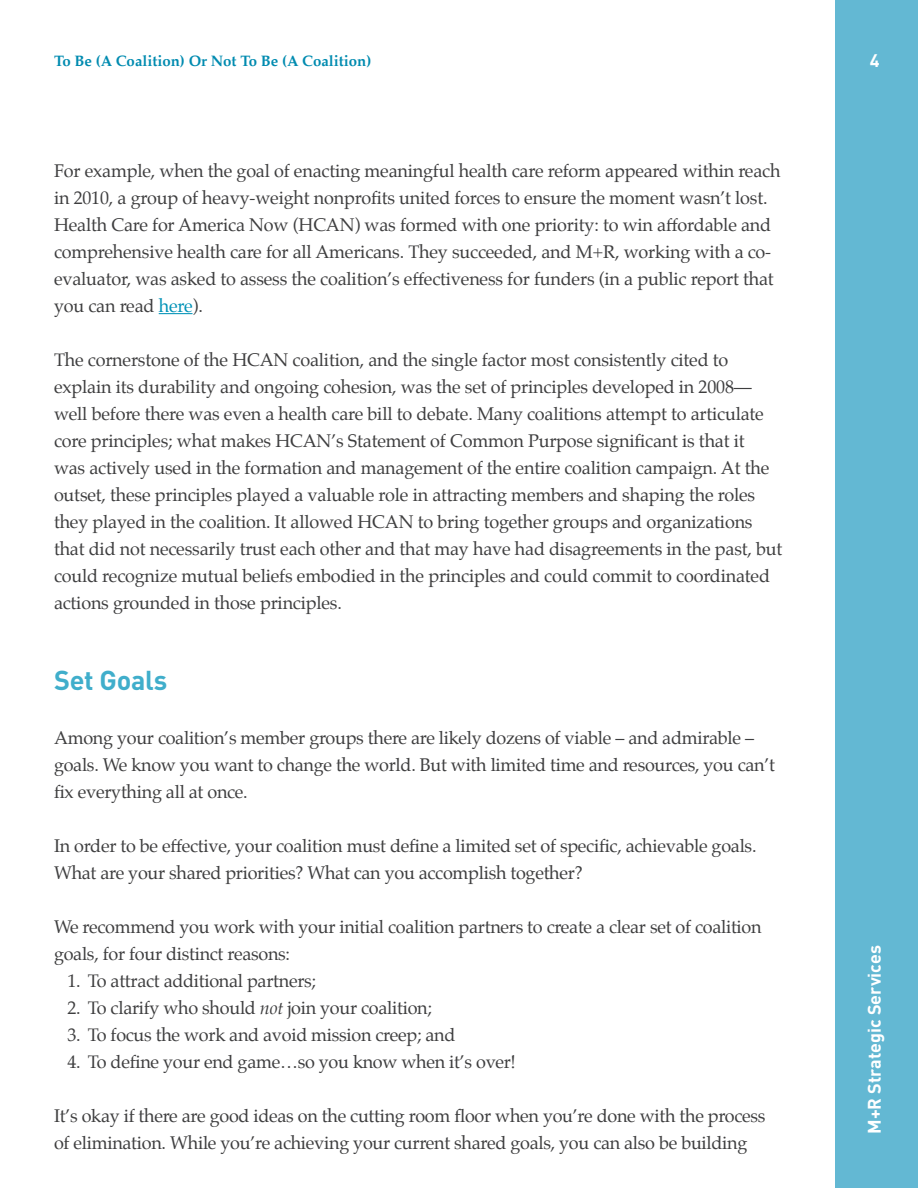
<style>
.page{position:relative;width:918px;height:1188px;background:#fff}
.page>*{position:absolute;margin:0;border:0;box-sizing:border-box;transform-origin:0 0}
.t1{font:700 27px "DIN";letter-spacing:-.01em;color:#40aecb}
.t2{font:18px/27px "Palatino";letter-spacing:-.01em;color:#3e3e3f}
.t3{font:700 18px "DIN";color:#fff}
.t4{font:700 15px "Palatino";color:#008bb0}
.s1{color:#0092b7}
.s2{font-style:italic}
</style>
<div class="page">
<div style="left:835px;top:0;width:83px;height:1188px;background:#63b8d3"></div>
<hr style="left:159px;top:313px;width:34px;height:1px;background:#0092b7">
<p class="t4" style="left:54px;top:48px;width:319px">To Be (A Coalition) Or Not To Be (A Coalition)</p>
<p class="t3" style="left:870px;top:49px;width:11px">4</p>
<p class="t2" style="left:54px;top:157px;width:728px">For example, when the goal of enacting meaningful health care reform appeared within reach in 2010, a group of heavy-weight nonprofits united forces to ensure the moment wasn’t lost.<br>Health Care for America Now (HCAN) was formed with one priority: to win affordable and comprehensive health care for all Americans. They succeeded, and M+R, working with a co&shy;evaluator, was asked to assess the coalition’s effectiveness for funders (in a public report that you can read <span class="s1">here</span>).</p>
<p class="t2" style="left:54px;top:346px;width:730px">The cornerstone of the HCAN coalition, and the single factor most consistently cited to explain its durability and ongoing cohesion, was the set of principles developed in 2008— well before there was even a health care bill to debate. Many coalitions attempt to articulate core principles; what makes HCAN’s Statement of Common Purpose significant is that it<br>was actively used in the formation and management of the entire coalition campaign. At the outset, these principles played a valuable role in attracting members and shaping the roles they played in the coalition. It allowed HCAN to bring together groups and organizations that did not necessarily trust each other and that may have had disagreements in the past, but could recognize mutual beliefs embodied in the principles and could commit to coordinated actions grounded in those principles.</p>
<p class="t1" style="left:54px;top:662px;width:115px">Set Goals</p>
<p class="t2" style="left:54px;top:724px;width:722px">Among your coalition’s member groups there are likely dozens of viable – and admirable – goals. We know you want to change the world. But with limited time and resources, you can’t fix everything all at once.</p>
<p class="t2" style="left:54px;top:832px;width:704px">In order to be effective, your coalition must define a limited set of specific, achievable goals.<br>What are your shared priorities? What can you accomplish together?</p>
<p class="t2" style="left:54px;top:913px;width:709px">We recommend you work with your initial coalition partners to create a clear set of coalition goals, for four distinct reasons:</p>
<p class="t2" style="left:68px;top:967px;width:250px">1. To attract additional partners;</p>
<p class="t2" style="left:68px;top:994px;width:366px">2. To clarify who should <span class="s2">not</span> join your coalition;</p>
<p class="t2" style="left:68px;top:1021px;width:389px">3. To focus the work and avoid mission creep; and</p>
<p class="t2" style="left:68px;top:1048px;width:450px">4. To define your end game…so you know when it’s over!</p>
<p class="t2" style="left:54px;top:1102px;width:713px">It’s okay if there are good ideas on the cutting room floor when you’re done with the process of elimination. While you’re achieving your current shared goals, you can also be building</p>
<p class="t3" style="left:863px;top:1134px;width:190px;rotate:-90deg">M+R Strategic Services</p>
</div>
